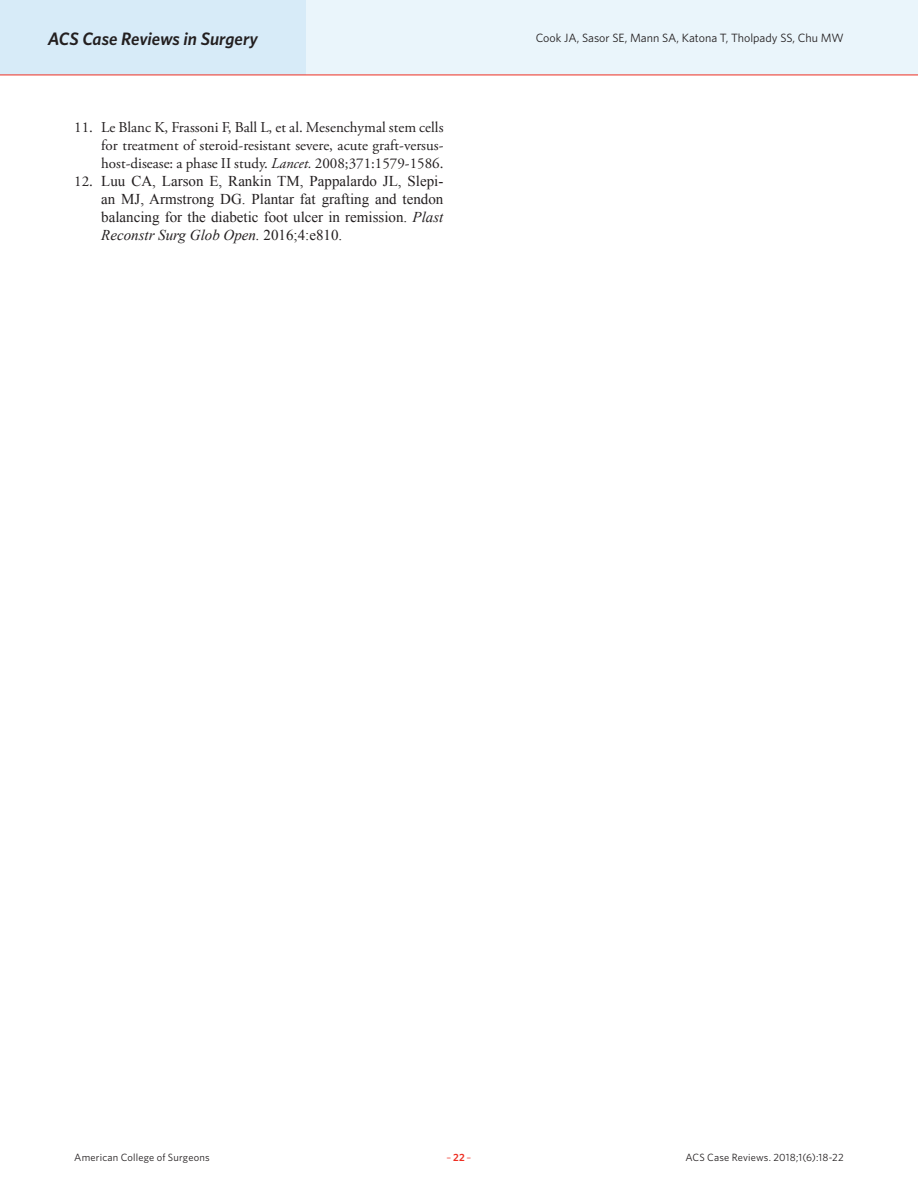
<style>
.page{position:relative;width:918px;height:1188px;background:#fff}
.page>*{position:absolute;margin:0;border:0;box-sizing:border-box;transform-origin:0 0}
.t1{font:italic 600 18px "Whitney";letter-spacing:-.005em;color:#231f20}
.t2{font:15px/18px "Times New Roman";color:#231f20;text-align:justify}
.t3{font:15px/18px "Adobe Garamond Pro";color:#231f20;text-align:justify}
.t4{font:12px "Whitney";color:#231f20}
.t5{font:10.5px "Whitney";letter-spacing:.02em;color:#231f20}
.t6{font:10.5px "Whitney";color:#ee2e22}
.s1{font-style:italic}
.s2{font-family:"Adobe Garamond Pro"}
.s3{font-weight:600}
</style>
<div class="page">
<div style="left:0;top:0;width:918px;height:75px;background:#eaf5fb"></div>
<div style="left:0;top:0;width:306px;height:75px;background:#d7ebf8"></div>
<hr style="left:0;top:75px;width:918px;height:1px;background:#ee2e22">
<p class="t1" style="left:48px;top:26px;width:212px">ACS Case Reviews in Surgery</p>
<p class="t4" style="left:536px;top:30px;width:309px">Cook JA, Sasor SE, Mann SA, Katona T, Tholpady SS, Chu MW</p>
<p class="t3" style="left:101px;top:119px;width:344px;text-indent:-27px">11. Le Blanc K, Frassoni F, Ball L, et al. Mesenchymal stem cells for treatment of steroid-resistant severe, acute graft-versus&shy;host-disease: a phase II study. <span class="s1">Lancet.</span> 2008;371:1579-1586.</p>
<p class="t2" style="left:101px;top:172px;width:344px;text-indent:-27px"><span class="s2">12.</span> Luu CA, Larson E, Rankin TM, Pappalardo JL, Slepi&shy;an MJ, Armstrong DG. Plantar fat grafting and tendon balancing for the diabetic foot ulcer in remission. <span class="s1">Plast Reconstr Surg Glob Open.</span> 2016;4:e810.</p>
<p class="t5" style="left:74px;top:1150px;width:137px">American College of Surgeons</p>
<p class="t6" style="left:447px;top:1150px;width:26px">–<span class="s3">22</span>–</p>
<p class="t5" style="left:685px;top:1150px;width:160px">ACS Case Reviews. 2018;1(6):18-22</p>
</div>
